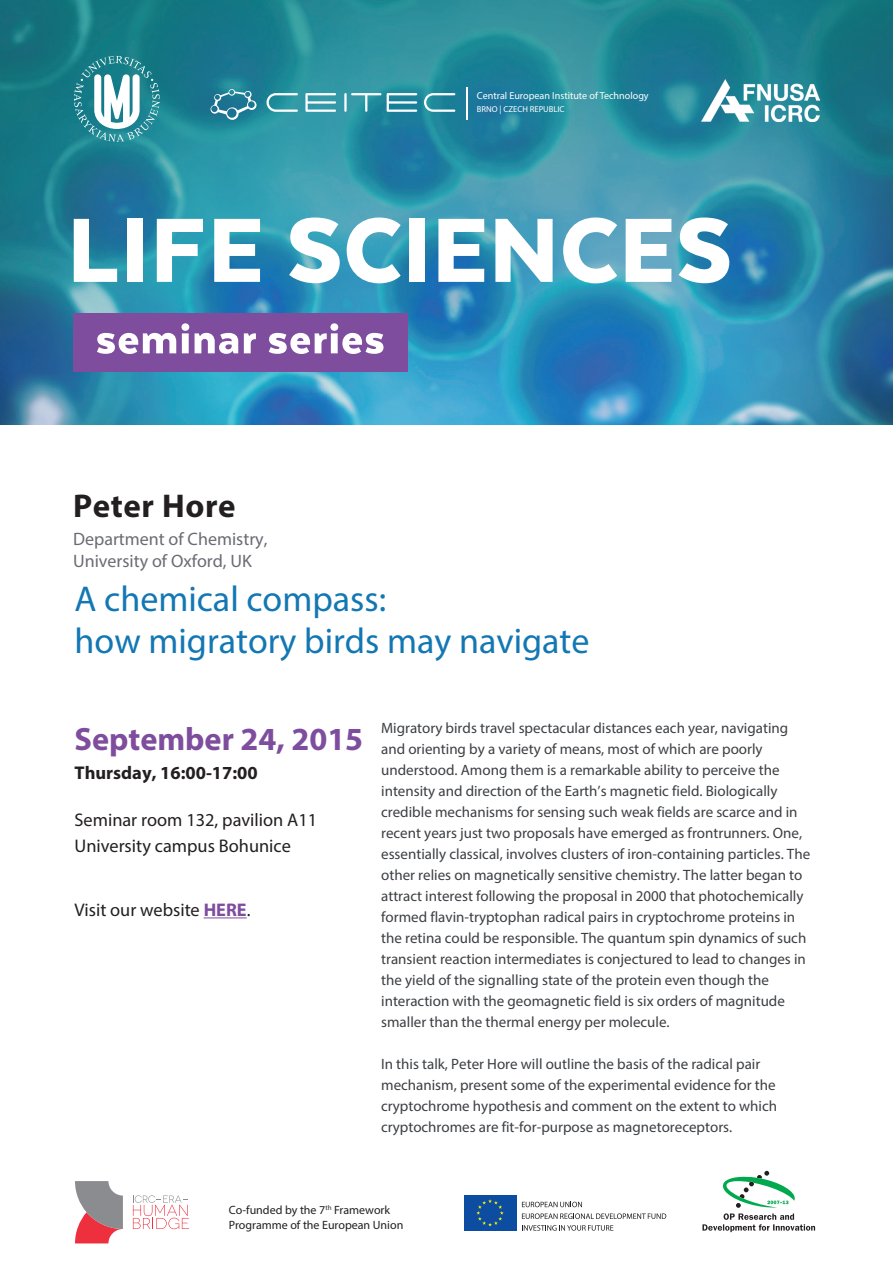
<style>
.page{position:relative;width:893px;height:1263px;background:#fff}
.page>*{position:absolute;margin:0;border:0;box-sizing:border-box;transform-origin:0 0}
.t1{font:36px/42px "Myriad Pro";color:#1377b3}
.t2{font:700 33px "Myriad Pro";letter-spacing:.02em;color:#231f20}
.t3{font:700 32.4px "Myriad Pro";color:#7e4d9e}
.t4{font:700 18.45px "Myriad Pro";color:#231f20}
.t5{font:18.3px/26.1px "Myriad Pro";color:#231f20}
.t6{font:18px/21.9px "Myriad Pro";color:#6a6c73}
.t7{font:15px/21px "Myriad Pro";color:#3c3f43}
.t8{font:12px/15px "Myriad Pro";color:#231f20}
.t9{font:10.05px "Myriad Pro";color:#fff}
.t10{font:8.55px "Myriad Pro";color:#fff}
.s1{font-weight:700;color:#7e4d9e}
</style>
<div class="page">
<img style="left:0;top:0;width:893px;height:424px">
<svg style="left:74px;top:219px;width:43px;height:63px"></svg>
<div style="left:128px;top:219px;width:15px;height:63px;background:#fff"></div>
<svg style="left:157px;top:219px;width:46px;height:63px"></svg>
<svg style="left:214px;top:219px;width:46px;height:63px"></svg>
<svg style="left:289px;top:217px;width:51px;height:66px"></svg>
<svg style="left:347px;top:217px;width:54px;height:66px"></svg>
<div style="left:409px;top:219px;width:15px;height:63px;background:#fff"></div>
<svg style="left:438px;top:219px;width:46px;height:63px"></svg>
<svg style="left:495px;top:219px;width:58px;height:63px"></svg>
<svg style="left:563px;top:217px;width:54px;height:66px"></svg>
<svg style="left:626px;top:219px;width:45px;height:63px"></svg>
<svg style="left:679px;top:217px;width:50px;height:66px"></svg>
<div style="left:74px;top:313px;width:334px;height:58px;background:#7e4d9e"></div>
<svg style="left:97px;top:323px;width:92px;height:31px"></svg>
<svg style="left:195px;top:333px;width:43px;height:21px"></svg>
<svg style="left:244px;top:333px;width:12px;height:20px"></svg>
<svg style="left:269px;top:323px;width:114px;height:31px"></svg>
<svg style="left:702px;top:1171px;width:113px;height:61px"></svg>
<div style="left:464px;top:1195px;width:52px;height:36px;background:#0d4da1"></div>
<svg style="left:476px;top:1199px;width:28px;height:27px"></svg>
<svg style="left:522px;top:1202px;width:60px;height:5px"></svg>
<svg style="left:522px;top:1213px;width:144px;height:6px"></svg>
<svg style="left:522px;top:1225px;width:91px;height:6px"></svg>
<hr style="left:204px;top:917px;width:43px;height:1px;background:#7e4d9e">
<svg style="left:74px;top:56px;width:86px;height:86px"></svg>
<svg style="left:210px;top:89px;width:47px;height:31px"></svg>
<svg style="left:267px;top:93px;width:188px;height:19px;background:#5dabb8"></svg>
<hr style="left:466px;top:87px;width:1px;height:33px;background:#fff">
<svg style="left:75px;top:1181px;width:48px;height:62px"></svg>
<svg style="left:133px;top:1195px;width:56px;height:34px"></svg>
<img style="left:701px;top:79px;width:118px;height:42px">
<h2 class="t2" style="left:73px;top:484px;width:164px">Peter Hore</h2>
<p class="t6" style="left:73px;top:528px;width:196px">Department of Chemistry,<br>University of Oxford, UK</p>
<p class="t9" style="left:477px;top:89px;width:173px">Central European Institute of Technology</p>
<p class="t10" style="left:477px;top:104px;width:89px">BRNO | CZECH REPUBLIC</p>
<h1 class="t1" style="left:75px;top:577px;width:516px">A chemical compass:<br>how migratory birds may navigate</h1>
<h3 class="t3" style="left:75px;top:718px;width:290px">September 24, 2015</h3>
<p class="t4" style="left:75px;top:761px;width:185px">Thursday, 16:00-17:00</p>
<p class="t5" style="left:75px;top:807px;width:244px">Seminar room 132, pavilion A11<br>University campus Bohunice</p>
<p class="t5" style="left:75px;top:896px;width:177px">Visit our website <span class="s1">HERE</span>.</p>
<p class="t7" style="left:381px;top:717px;width:431px">Migratory birds travel spectacular distances each year, navigating and orienting by a variety of means, most of which are poorly understood. Among them is a remarkable ability to perceive the intensity and direction of the Earth’s magnetic field. Biologically credible mechanisms for sensing such weak fields are scarce and in recent years just two proposals have emerged as frontrunners. One, essentially classical, involves clusters of iron-containing particles. The other relies on magnetically sensitive chemistry. The latter began to attract interest following the proposal in 2000 that photochemically formed flavin-tryptophan radical pairs in cryptochrome proteins in the retina could be responsible. The quantum spin dynamics of such transient reaction intermediates is conjectured to lead to changes in the yield of the signalling state of the protein even though the interaction with the geomagnetic field is six orders of magnitude smaller than the thermal energy per molecule.</p>
<p class="t7" style="left:381px;top:1053px;width:397px">In this talk, Peter Hore will outline the basis of the radical pair mechanism, present some of the experimental evidence for the cryptochrome hypothesis and comment on the extent to which cryptochromes are fit-for-purpose as magnetoreceptors.</p>
<p class="t8" style="left:229px;top:1202px;width:176px">Co-funded by the 7<sup>th</sup> Framework<br>Programme of the European Union</p>
</div>
